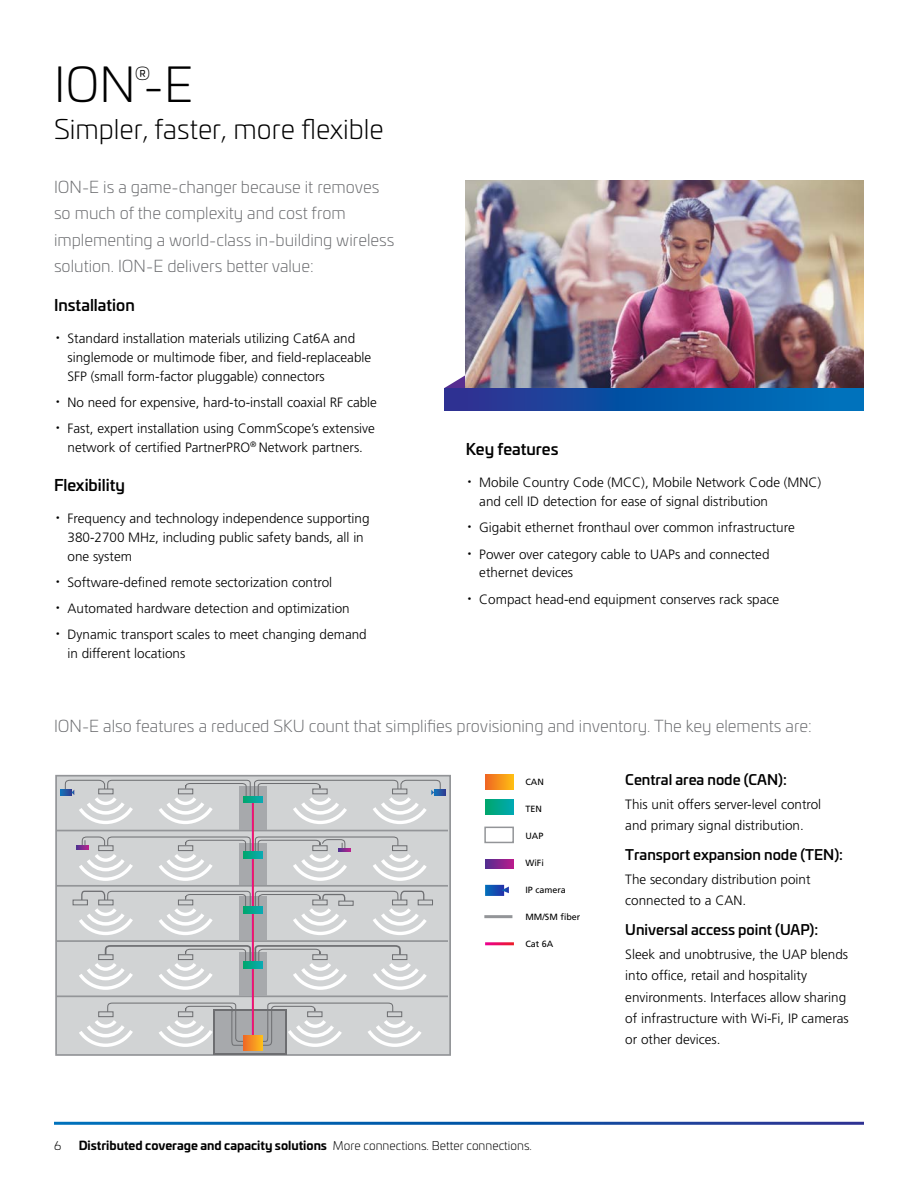
<style>
.page{position:relative;width:918px;height:1188px;background:#fff}
.page>*{position:absolute;margin:0;border:0;box-sizing:border-box;transform-origin:0 0}
.t1{font:300 48px "Univia Pro";color:#000}
.t2{font:300 27px "Univia Pro";color:#000}
.t3{font:300 18px "Univia Pro";color:#000}
.t4{font:300 16.5px/26.2px "Univia Pro";color:#6d6e71}
.t5{font:500 15.75px "Univia Pro";color:#000}
.t6{font:500 14.25px "Univia Pro";color:#000}
.t7{font:300 13.5px/21px "Frutiger LT Pro";color:#000}
.t8{font:700 12px "Univia Pro";color:#000}
.t9{font:300 12px "Univia Pro";color:#000}
.t10{font:9px "Frutiger LT Pro";color:#000}
.s1{font-size:27px}
.s2{font-weight:300}
</style>
<div class="page">
<svg style="left:444px;top:358px;width:22px;height:30px"></svg>
<div style="left:56px;top:776px;width:394px;height:279px;background:#d1d3d4"></div>
<div style="left:55px;top:775px;width:396px;height:281px;border:2px solid #939598"></div>
<hr style="left:56px;top:830px;width:392px;height:1px;background:#939598">
<hr style="left:56px;top:885px;width:392px;height:2px;background:#939598">
<hr style="left:56px;top:940px;width:392px;height:2px;background:#939598">
<hr style="left:56px;top:995px;width:392px;height:2px;background:#939598">
<div style="left:214px;top:1010px;width:73px;height:45px;background:#6d6e71"></div>
<div style="left:215px;top:1012px;width:70px;height:41px;background:#a7a9ac"></div>
<div style="left:239px;top:786px;width:28px;height:43px;background:#a7a9ac"></div>
<div style="left:239px;top:843px;width:28px;height:42px;background:#a7a9ac"></div>
<div style="left:239px;top:897px;width:28px;height:43px;background:#a7a9ac"></div>
<div style="left:239px;top:952px;width:28px;height:43px;background:#a7a9ac"></div>
<hr style="left:252px;top:800px;width:2px;height:243px;background:#fff">
<div style="left:73px;top:900px;width:15px;height:5px;border:1px solid #6d6e71"></div>
<svg style="left:79px;top:1002px;width:168px;height:47px"></svg>
<svg style="left:60px;top:779px;width:385px;height:47px"></svg>
<div style="left:418px;top:900px;width:15px;height:5px;border:1px solid #6d6e71"></div>
<svg style="left:76px;top:890px;width:354px;height:47px"></svg>
<svg style="left:79px;top:944px;width:348px;height:48px"></svg>
<svg style="left:261px;top:1002px;width:161px;height:47px"></svg>
<svg style="left:76px;top:836px;width:351px;height:47px"></svg>
<svg style="left:243px;top:851px;width:19px;height:7px"></svg>
<svg style="left:243px;top:906px;width:19px;height:7px"></svg>
<svg style="left:243px;top:962px;width:19px;height:6px"></svg>
<svg style="left:243px;top:1036px;width:19px;height:14px"></svg>
<svg style="left:243px;top:796px;width:19px;height:7px"></svg>
<div style="left:485px;top:774px;width:28px;height:16px;background:linear-gradient(to right,#ef6523,#feb913)"></div>
<svg style="left:485px;top:800px;width:28px;height:15px"></svg>
<div style="left:484px;top:827px;width:30px;height:16px;border:2px solid #939598"></div>
<svg style="left:485px;top:859px;width:28px;height:10px"></svg>
<svg style="left:485px;top:885px;width:24px;height:11px"></svg>
<hr style="left:484px;top:915px;width:28px;height:3px;background:#939598">
<img style="left:466px;top:180px;width:398px;height:208px">
<svg style="left:444px;top:388px;width:420px;height:23px;background:#0d53a6"></svg>
<h3 class="t3" style="left:135px;top:60px;width:17px">®</h3>
<h1 class="t1" style="left:54px;top:51px;width:141px">ION -E</h1>
<h2 class="t2" style="left:54px;top:110px;width:331px">Simpler, faster, more flexible</h2>
<p class="t4" style="left:54px;top:173px;width:342px">ION-E is a game-changer because it removes so much of the complexity and cost from implementing a world-class in-building wireless solution. ION-E delivers better value:</p>
<p class="t5" style="left:54px;top:293px;width:82px">Installation</p>
<p class="t7" style="left:68px;top:329px;width:305px;line-height:18.8px;text-indent:-14px"><span class="s1">·</span> Standard installation materials utilizing Cat6A and singlemode or multimode fiber, and field-replaceable<br>SFP (small form-factor pluggable) connectors</p>
<p class="t7" style="left:54px;top:389px;width:325px;line-height:26.2px"><span class="s1">·</span> No need for expensive, hard-to-install coaxial RF cable <span class="s1">·</span> Fast, expert installation using CommScope’s extensive</p>
<p class="t7" style="left:68px;top:437px;width:297px">network of certified PartnerPRO<sup>®</sup> Network partners.</p>
<p class="t5" style="left:54px;top:473px;width:73px">Flexibility</p>
<p class="t7" style="left:68px;top:509px;width:304px;line-height:18.8px;text-indent:-14px"><span class="s1">·</span> Frequency and technology independence supporting<br>380-2700 MHz, including public safety bands, all in one system</p>
<p class="t7" style="left:54px;top:569px;width:314px;line-height:26.2px"><span class="s1">·</span> Software-defined remote sectorization control<br><span class="s1">·</span> Automated hardware detection and optimization<br><span class="s1">·</span> Dynamic transport scales to meet changing demand</p>
<p class="t7" style="left:68px;top:643px;width:119px">in different locations</p>
<p class="t5" style="left:466px;top:437px;width:94px">Key features</p>
<p class="t7" style="left:479px;top:473px;width:344px;line-height:18.8px;text-indent:-14px"><span class="s1">·</span> Mobile Country Code (MCC), Mobile Network Code (MNC) and cell ID detection for ease of signal distribution</p>
<p class="t7" style="left:466px;top:515px;width:331px;line-height:26.2px"><span class="s1">·</span> Gigabit ethernet fronthaul over common infrastructure <span class="s1">·</span> Power over category cable to UAPs and connected</p>
<p class="t7" style="left:466px;top:560px;width:315px;line-height:26.2px;text-indent:14px">ethernet devices<br><span class="s1">·</span> Compact head-end equipment conserves rack space</p>
<p class="t4" style="left:54px;top:712px;width:759px">ION-E also features a reduced SKU count that simplifies provisioning and inventory. The key elements are:</p>
<p class="t10" style="left:525px;top:777px;width:20px">CAN</p>
<p class="t10" style="left:525px;top:804px;width:18px">TEN</p>
<p class="t10" style="left:525px;top:831px;width:19px">UAP</p>
<p class="t10" style="left:525px;top:858px;width:20px">WiFi</p>
<p class="t10" style="left:525px;top:885px;width:42px">IP camera</p>
<p class="t10" style="left:525px;top:912px;width:56px">MM/SM fiber</p>
<p class="t10" style="left:525px;top:939px;width:30px">Cat 6A</p>
<p class="t9" style="left:54px;top:1138px;width:9px">6</p>
<p class="t8" style="left:79px;top:1136px;width:455px">Distributed coverage and capacity solutions <span class="s2">More connections. Better connections.</span></p>
<p class="t6" style="left:625px;top:769px;width:163px">Central area node (CAN):</p>
<p class="t7" style="left:625px;top:794px;width:198px">This unit offers server-level control and primary signal distribution.</p>
<p class="t6" style="left:625px;top:844px;width:219px">Transport expansion node (TEN):</p>
<p class="t7" style="left:625px;top:869px;width:187px">The secondary distribution point connected to a CAN.</p>
<p class="t6" style="left:625px;top:919px;width:194px">Universal access point (UAP):</p>
<p class="t7" style="left:625px;top:944px;width:225px">Sleek and unobtrusive, the UAP blends into office, retail and hospitality environments. Interfaces allow sharing of infrastructure with Wi-Fi, IP cameras or other devices.</p>
</div>
